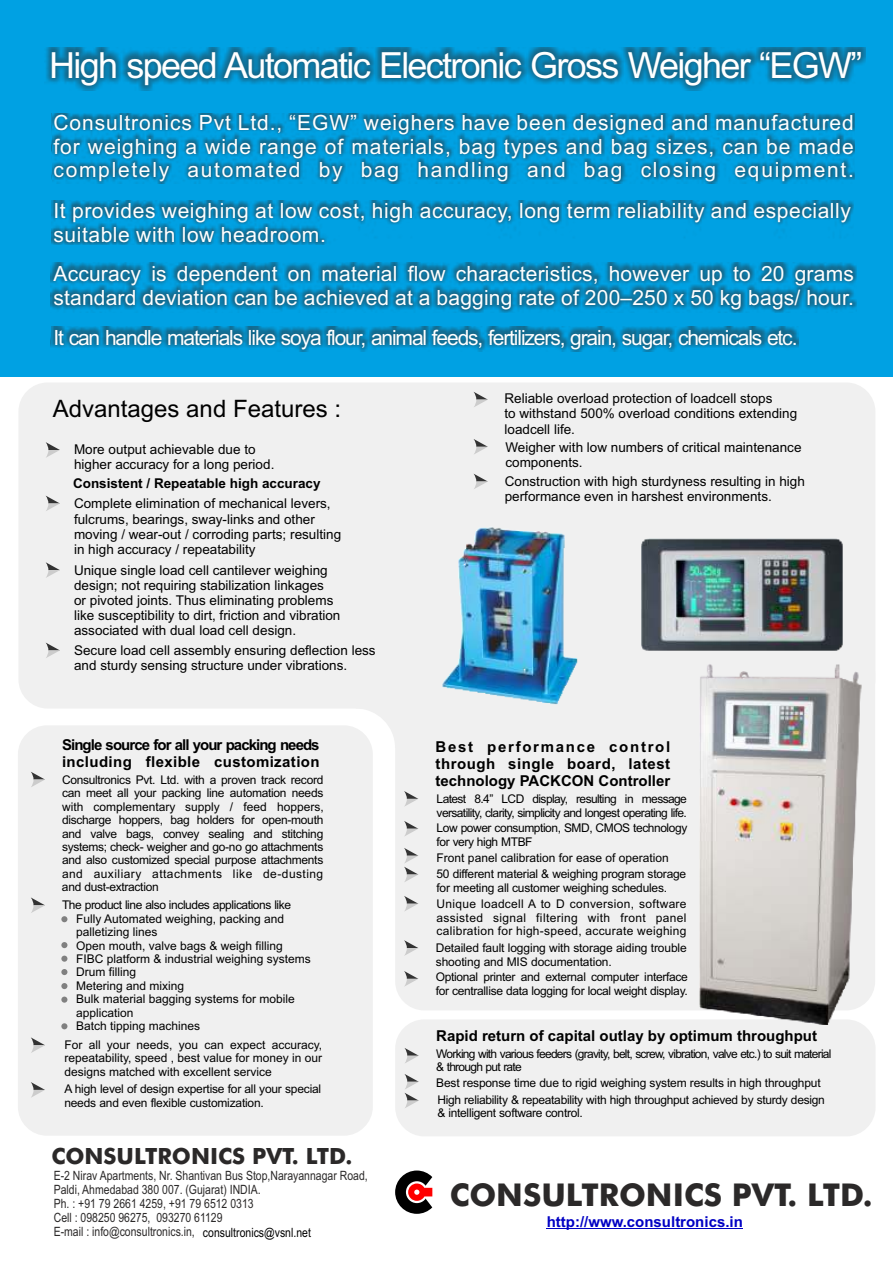
<style>
.page{position:relative;width:893px;height:1263px;background:#fff}
.page>*{position:absolute;margin:0;border:0;box-sizing:border-box;transform-origin:0 0}
.t1{font:36px "Arial";letter-spacing:-.045em;color:#fff}
.t2{font:700 31.5px "Futura BT";color:#2b2929}
.t3{font:24px "Arial";color:#000}
.t4{font:700 22.35px "Futura BT";color:#2b2929}
.t5{font:21px/23.4px "Arial";letter-spacing:.01em;color:#fff;text-align:justify}
.t6{font:21px/23.4px "Arial";letter-spacing:.03em;color:#fff}
.t7{font:21px "Arial";letter-spacing:-.055em;color:#fff}
.t8{font:700 15px/16.8px "Arial";color:#000;text-align:justify}
.t9{font:700 15px/16.8px "Arial";letter-spacing:-.02em;color:#000}
.t10{font:700 15px "Arial";color:#0000c4}
.t11{font:13.5px/15.1px "Arial";color:#000}
.t12{font:700 13.5px "Arial";color:#000}
.t13{font:12.75px/14.1px "Arial Narrow";color:#2b2929}
.t14{font:12.75px "Arial Narrow";color:#000}
.t15{font:12px/13.4px "Arial";letter-spacing:-.015em;color:#000}
.t16{font:12px/13.4px "Arial";letter-spacing:-.06em;color:#000}
.t17{font:12px/13.4px "Arial";letter-spacing:-.05em;color:#000}
.t18{font:12px/13.4px "Arial";letter-spacing:.025em;color:#000}
.t19{font:12px/13.4px "Arial";letter-spacing:-.035em;color:#000}
</style>
<div class="page">
<div style="left:395px;top:644px;width:480px;height:366px;background:#f0f0f0;border-radius:29px"></div>
<div style="left:18px;top:382px;width:857px;height:326px;background:#f0f0f0;border-radius:29px"></div>
<div style="left:0;top:0;width:892px;height:377px;background:#00a1e3"></div>
<div style="left:44px;top:47px;width:822px;height:44px;background:#2b2929;opacity:.49"></div>
<div style="left:51px;top:113px;width:804px;height:71px;background:#2b2929;opacity:.49"></div>
<div style="left:51px;top:201px;width:802px;height:44px;background:#2b2929;opacity:.49"></div>
<div style="left:50px;top:262px;width:806px;height:50px;background:#2b2929;opacity:.49"></div>
<div style="left:51px;top:327px;width:748px;height:25px;background:#2b2929;opacity:.49"></div>
<svg style="left:46px;top:442px;width:14px;height:16px"></svg>
<svg style="left:46px;top:496px;width:14px;height:15px"></svg>
<svg style="left:46px;top:562px;width:14px;height:16px"></svg>
<svg style="left:46px;top:642px;width:14px;height:16px"></svg>
<img style="left:442px;top:527px;width:136px;height:178px">
<svg style="left:474px;top:392px;width:14px;height:15px"></svg>
<svg style="left:474px;top:439px;width:14px;height:15px"></svg>
<svg style="left:474px;top:474px;width:14px;height:15px"></svg>
<svg style="left:404px;top:791px;width:14px;height:15px"></svg>
<svg style="left:404px;top:821px;width:14px;height:15px"></svg>
<svg style="left:404px;top:848px;width:14px;height:34px"></svg>
<svg style="left:404px;top:896px;width:14px;height:15px"></svg>
<svg style="left:404px;top:940px;width:14px;height:16px"></svg>
<svg style="left:404px;top:971px;width:14px;height:15px"></svg>
<div style="left:18px;top:725px;width:355px;height:411px;background:#f0f0f0;border-radius:29px"></div>
<svg style="left:31px;top:772px;width:14px;height:15px"></svg>
<svg style="left:31px;top:897px;width:14px;height:16px"></svg>
<svg style="left:61px;top:916px;width:6px;height:6px"></svg>
<svg style="left:61px;top:942px;width:6px;height:6px"></svg>
<div style="left:61px;top:955px;width:6px;height:7px;background:#808080;border-radius:50%"></div>
<svg style="left:61px;top:969px;width:6px;height:6px"></svg>
<svg style="left:61px;top:983px;width:6px;height:6px"></svg>
<div style="left:61px;top:996px;width:6px;height:7px;background:#808080;border-radius:50%"></div>
<svg style="left:61px;top:1023px;width:6px;height:6px"></svg>
<svg style="left:31px;top:1037px;width:14px;height:16px"></svg>
<div style="left:395px;top:1019px;width:480px;height:117px;background:#f0f0f0;border-radius:29px"></div>
<svg style="left:404px;top:1048px;width:15px;height:15px"></svg>
<svg style="left:404px;top:1074px;width:15px;height:34px"></svg>
<svg style="left:31px;top:1082px;width:14px;height:16px"></svg>
<svg style="left:395px;top:1170px;width:37px;height:44px"></svg>
<hr style="left:547px;top:1228px;width:196px;height:1px;background:#0000c4">
<img style="left:641px;top:538px;width:202px;height:113px">
<svg style="left:356px;top:708px;width:39px;height:35px"></svg>
<img style="left:699px;top:664px;width:162px;height:360px">
<h1 class="t1" style="left:49px;top:52px;width:815px">High speed Automatic Electronic Gross Weigher “EGW”</h1>
<h3 class="t5" style="left:53px;top:113px;width:802px">Consultronics Pvt Ltd., “EGW” weighers have been designed and manufactured for weighing a wide range of materials, bag types and bag sizes, can be made completely automated by bag handling and bag closing equipment.</h3>
<h3 class="t6" style="left:53px;top:201px;width:799px">It provides weighing at low cost, high accuracy, long term reliability and especially suitable with low headroom.</h3>
<h3 class="t5" style="left:53px;top:264px;width:802px">Accuracy is dependent on material flow characteristics, however up to 20 grams standard deviation can be achieved at a bagging rate of 200–250 x 50 kg bags/ hour.</h3>
<h3 class="t7" style="left:54px;top:329px;width:745px">It can handle materials like soya flour, animal feeds, fertilizers, grain, sugar, chemicals etc.</h3>
<h3 class="t3" style="left:53px;top:399px;width:290px">Advantages and Features :</h3>
<p class="t11" style="left:74px;top:443px;width:202px">More output achievable due to higher accuracy for a long period.</p>
<p class="t12" style="left:73px;top:478px;width:249px">Consistent / Repeatable high accuracy</p>
<p class="t11" style="left:74px;top:497px;width:269px">Complete elimination of mechanical levers, fulcrums, bearings, sway-links and other moving / wear-out / corroding parts; resulting in high accuracy / repeatability</p>
<p class="t11" style="left:74px;top:563px;width:268px">Unique single load cell cantilever weighing design; not requiring stabilization linkages<br>or pivoted joints. Thus eliminating problems like susceptibility to dirt, friction and vibration associated with dual load cell design.</p>
<p class="t11" style="left:74px;top:644px;width:303px">Secure load cell assembly ensuring deflection less and sturdy sensing structure under vibrations.</p>
<p class="t9" style="left:62px;top:737px;width:259px">Single source for all your packing needs including flexible customization</p>
<p class="t15" style="left:62px;top:774px;width:263px;text-align:justify">Consultronics Pvt. Ltd. with a proven track record can meet all your packing line automation needs with complementary supply / feed hoppers, discharge hoppers, bag holders for open-mouth and valve bags, convey sealing and stitching systems; check- weigher and go-no go attachments and also customized special purpose attachments and auxiliary attachments like de-dusting and dust-extraction</p>
<p class="t15" style="left:76px;top:899px;width:236px;text-indent:-14px">The product line also includes applications like<br>Fully Automated weighing, packing and palletizing lines<br>Open mouth, valve bags &amp; weigh filling<br>FIBC platform &amp; industrial weighing systems<br>Drum filling<br>Metering and mixing<br>Bulk material bagging systems for mobile application<br>Batch tipping machines</p>
<p class="t15" style="left:64px;top:1039px;width:259px;text-align:justify">For all your needs, you can expect accuracy, repeatability, speed , best value for money in our designs matched with excellent service</p>
<p class="t15" style="left:64px;top:1083px;width:258px">A high level of design expertise for all your special needs and even flexible customization.</p>
<h3 class="t4" style="left:51px;top:1147px;width:303px">CONSULTRONICS PVT. LTD.</h3>
<p class="t13" style="left:54px;top:1169px;width:316px">E-2 Nirav Apartments, Nr. Shantivan Bus Stop,Narayannagar Road, Paldi, Ahmedabad 380 007. (Gujarat) INDIA.<br>Ph. : +91 79 2661 4259, +91 79 6512 0313<br>Cell : 098250 96275, 093270 61129<br>E-mail : info@consultronics.in,</p>
<p class="t14" style="left:203px;top:1227px;width:109px">consultronics@vsnl.net</p>
<p class="t11" style="left:504px;top:392px;width:294px">Reliable overload protection of loadcell stops<br>to withstand 500% overload conditions extending loadcell life.</p>
<p class="t11" style="left:505px;top:441px;width:298px">Weigher with low numbers of critical maintenance components.</p>
<p class="t11" style="left:505px;top:475px;width:302px">Construction with high sturdyness resulting in high performance even in harshest environments.</p>
<p class="t8" style="left:435px;top:740px;width:236px">Best performance control through single board, latest technology PACKCON Controller</p>
<p class="t17" style="left:437px;top:793px;width:252px">Latest 8.4” LCD display, resulting in message versatility, clarity, simplicity and longest operating life.</p>
<p class="t19" style="left:437px;top:822px;width:252px">Low power consumption, SMD, CMOS technology for very high MTBF</p>
<p class="t15" style="left:436px;top:851px;width:251px;line-height:16.5px">Front panel calibration for ease of operation<br>50 different material &amp; weighing program storage</p>
<p class="t15" style="left:436px;top:881px;width:252px;line-height:16.2px">for meeting all customer weighing schedules.<br>Unique loadcell A to D conversion, software</p>
<p class="t18" style="left:436px;top:912px;width:252px">assisted signal filtering with front panel calibration for high-speed, accurate weighing</p>
<p class="t15" style="left:436px;top:943px;width:253px">Detailed fault logging with storage aiding trouble shooting and MIS documentation.</p>
<p class="t15" style="left:436px;top:971px;width:253px">Optional printer and external computer interface for centrallise data logging for local weight display.</p>
<p class="t8" style="left:436px;top:1028px;width:382px">Rapid return of capital outlay by optimum throughput</p>
<p class="t16" style="left:436px;top:1048px;width:397px">Working with various feeders (gravity, belt, screw, vibration, valve etc.) to suit material &amp; through put rate</p>
<p class="t15" style="left:436px;top:1075px;width:390px;line-height:17px">Best response time due to rigid weighing system results in high throughput<br>High reliability &amp; repeatability with high throughput achieved by sturdy design</p>
<p class="t15" style="left:437px;top:1107px;width:147px">&amp; intelligent software control.</p>
<h2 class="t2" style="left:450px;top:1181px;width:425px">CONSULTRONICS PVT. LTD.</h2>
<p class="t10" style="left:547px;top:1216px;width:198px">http://www.consultronics.in</p>
</div>
